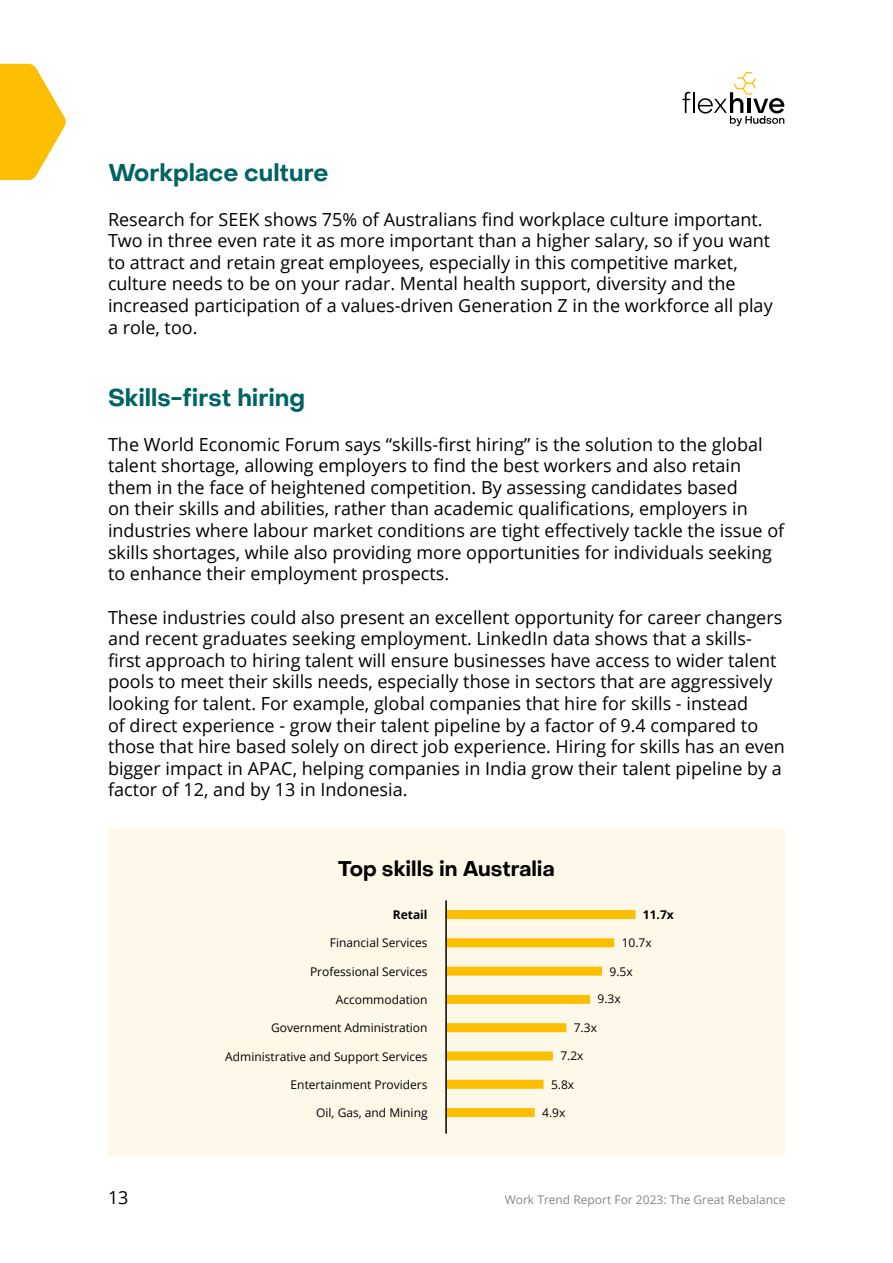
<style>
.page{position:relative;width:893px;height:1263px;background:#fff}
.page>*{position:absolute;margin:0;border:0;box-sizing:border-box;transform-origin:0 0}
.t1{font:24px "Object Sans Variable";color:#006364}
.t2{font:21px "Object Sans Variable";color:#000}
.t3{font:18px/21.6px "Open Sans";color:#000}
.t4{font:12px "Open Sans";color:#000}
.t5{font:12px "Open Sans";color:#878787}
.t6{font:700 12px "Open Sans";color:#000}
</style>
<div class="page">
<svg style="left:0;top:64px;width:66px;height:116px"></svg>
<div style="left:108px;top:829px;width:677px;height:327px;background:#fef8e9"></div>
<div style="left:446px;top:910px;width:189px;height:9px;background:#fcbe00"></div>
<div style="left:446px;top:1023px;width:120px;height:9px;background:#fcbe00"></div>
<div style="left:446px;top:1080px;width:98px;height:9px;background:#fcbe00"></div>
<div style="left:446px;top:1051px;width:107px;height:9px;background:#fcbe00"></div>
<div style="left:446px;top:995px;width:144px;height:9px;background:#fcbe00"></div>
<div style="left:446px;top:1108px;width:89px;height:9px;background:#fcbe00"></div>
<div style="left:446px;top:938px;width:168px;height:9px;background:#fcbe00"></div>
<div style="left:446px;top:967px;width:156px;height:9px;background:#fcbe00"></div>
<hr style="left:445px;top:900px;width:2px;height:234px;background:#000">
<svg style="left:682px;top:92px;width:8px;height:21px"></svg>
<hr style="left:693px;top:92px;width:2px;height:21px;background:#000">
<svg style="left:698px;top:72px;width:86px;height:54px"></svg>
<h1 class="t1" style="left:108px;top:158px;width:222px">Workplace culture</h1>
<p class="t3" style="left:108px;top:208px;width:666px">Research for SEEK shows 75% of Australians find workplace culture important.<br>Two in three even rate it as more important than a higher salary, so if you want to attract and retain great employees, especially in this competitive market, culture needs to be on your radar. Mental health support, diversity and the increased participation of a values-driven Generation Z in the workforce all play a role, too.</p>
<h1 class="t1" style="left:108px;top:383px;width:199px">Skills-first hiring</h1>
<p class="t3" style="left:108px;top:433px;width:678px">The World Economic Forum says “skills-first hiring” is the solution to the global talent shortage, allowing employers to find the best workers and also retain them in the face of heightened competition. By assessing candidates based<br>on their skills and abilities, rather than academic qualifications, employers in industries where labour market conditions are tight effectively tackle the issue of skills shortages, while also providing more opportunities for individuals seeking to enhance their employment prospects.</p>
<p class="t3" style="left:108px;top:606px;width:678px">These industries could also present an excellent opportunity for career changers and recent graduates seeking employment. LinkedIn data shows that a skills&shy;first approach to hiring talent will ensure businesses have access to wider talent pools to meet their skills needs, especially those in sectors that are aggressively looking for talent. For example, global companies that hire for skills - instead<br>of direct experience - grow their talent pipeline by a factor of 9.4 compared to those that hire based solely on direct job experience. Hiring for skills has an even bigger impact in APAC, helping companies in India grow their talent pipeline by a factor of 12, and by 13 in Indonesia.</p>
<p class="t2" style="left:338px;top:856px;width:218px">Top skills in Australia</p>
<p class="t6" style="left:393px;top:906px;width:36px">Retail</p>
<p class="t6" style="left:643px;top:906px;width:32px">11.7x</p>
<p class="t4" style="left:622px;top:935px;width:32px">10.7x</p>
<p class="t4" style="left:609px;top:963px;width:25px">9.5x</p>
<p class="t4" style="left:598px;top:991px;width:25px">9.3x</p>
<p class="t4" style="left:574px;top:1019px;width:25px">7.3x</p>
<p class="t4" style="left:560px;top:1048px;width:25px">7.2x</p>
<p class="t4" style="left:551px;top:1076px;width:25px">5.8x</p>
<p class="t4" style="left:542px;top:1104px;width:25px">4.9x</p>
<p class="t4" style="left:330px;top:935px;width:99px">Financial Services</p>
<p class="t4" style="left:310px;top:963px;width:119px">Professional Services</p>
<p class="t4" style="left:336px;top:991px;width:93px">Accommodation</p>
<p class="t4" style="left:271px;top:1020px;width:158px">Government Administration</p>
<p class="t4" style="left:225px;top:1048px;width:204px">Administrative and Support Services</p>
<p class="t4" style="left:291px;top:1076px;width:138px">Entertainment Providers</p>
<p class="t4" style="left:316px;top:1105px;width:113px">Oil, Gas, and Mining</p>
<p class="t3" style="left:108px;top:1186px;width:22px">13</p>
<p class="t5" style="left:505px;top:1191px;width:282px">Work Trend Report For 2023: The Great Rebalance</p>
</div>
